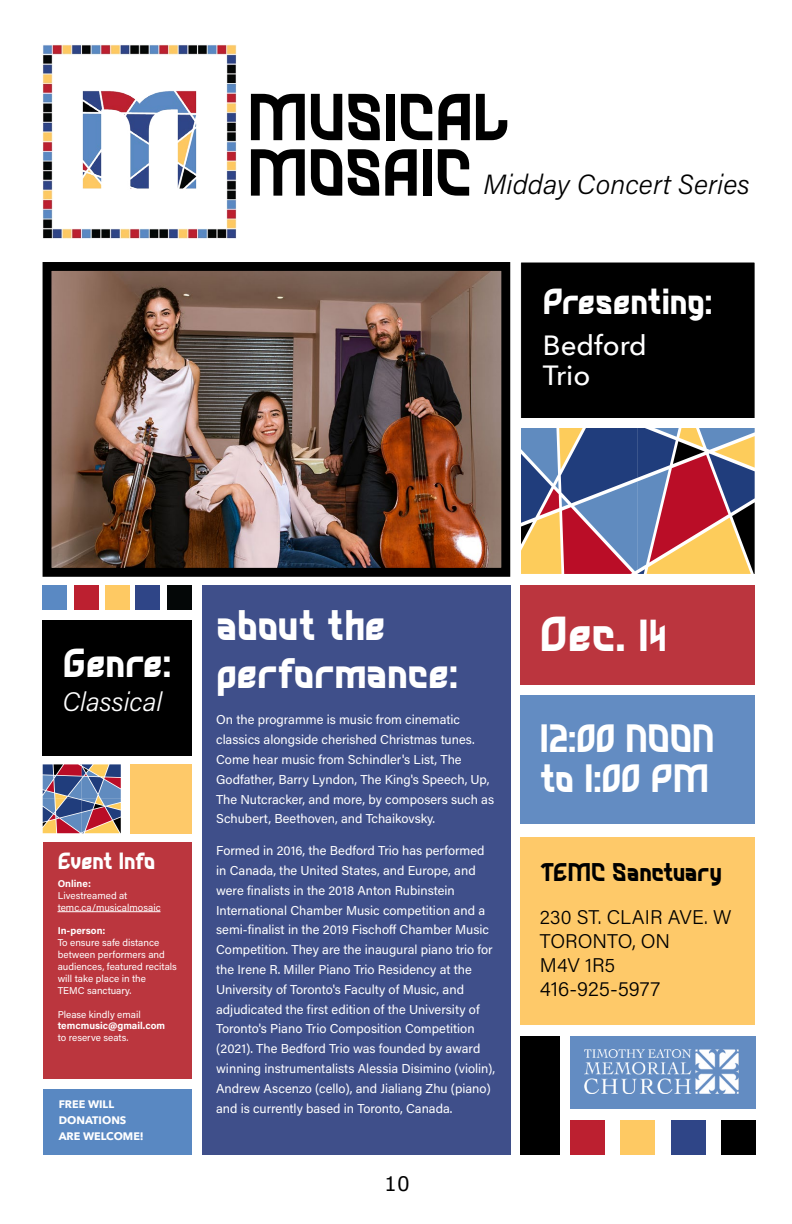
<style>
.page{position:relative;width:792px;height:1224px;background:#fff}
.page>*{position:absolute;margin:0;border:0;box-sizing:border-box;transform-origin:0 0}
.t1{font:800 61.4px "Mandorlato";color:#000}
.t2{font:800 45.6px "Mandorlato";color:#fff}
.t3{font:800 39.6px/47.6px "Mandorlato";letter-spacing:-.01em;color:#fff}
.t4{font:800 37.6px "Mandorlato";letter-spacing:-.005em;color:#fff}
.t5{font:800 36.6px/39.6px "Mandorlato";color:#fff}
.t6{font:800 33.6px "Mandorlato";letter-spacing:-.01em;color:#fff}
.t7{font:italic 300 27.8px "Acumin Pro";color:#000}
.t8{font:500 27.8px/29.6px "Avenir Next";color:#fff}
.t9{font:italic 300 26.8px "Acumin Pro";color:#fff}
.t10{font:800 23.8px "Mandorlato";letter-spacing:-.01em;color:#000}
.t11{font:800 21.8px "Mandorlato";letter-spacing:-.03em;color:#fff}
.t12{font:300 20.8px "Acumin Pro";color:#000}
.t13{font:20px "Verdana";color:#000}
.t14{font:300 19.8px/23.8px "Acumin Pro";color:#000}
.t15{font:12.8px/19.8px "Acumin Pro";color:#fff}
.t16{font:700 10.8px/16.4px "Avenir Next";color:#fff}
.t17{font:10px/11.8px "Acumin Pro";color:#fff}
.t18{font:700 10px "Acumin Pro";color:#fff}
.s1{font-family:"Mandorlato";font-weight:800;font-style:normal;font-size:61.4px}
.s2{font-size:41.6px}
.s3{font-family:"Final Frontier Old Style";font-weight:400}
</style>
<div class="page">
<div style="left:521px;top:585px;width:234px;height:99px;background:#bb353e"></div>
<img style="left:53px;top:272px;width:447px;height:295px">
<div style="left:43px;top:262px;width:467px;height:315px;border:9px solid #000"></div>
<img style="left:43px;top:45px;width:194px;height:194px">
<svg style="left:521px;top:428px;width:234px;height:146px;background:#8f717b"></svg>
<div style="left:202px;top:585px;width:308px;height:569px;background:#3f4f8a"></div>
<div style="left:521px;top:695px;width:234px;height:129px;background:#638cc2"></div>
<div style="left:521px;top:837px;width:234px;height:188px;background:#fec969"></div>
<div style="left:43px;top:585px;width:24px;height:24px;background:#5a89c3"></div>
<div style="left:168px;top:585px;width:24px;height:24px;background:#040707"></div>
<div style="left:105px;top:585px;width:24px;height:24px;background:#fec963"></div>
<div style="left:136px;top:585px;width:24px;height:24px;background:#2f4587"></div>
<div style="left:74px;top:585px;width:24px;height:24px;background:#bc2030"></div>
<div style="left:43px;top:620px;width:149px;height:136px;background:#000"></div>
<div style="left:130px;top:764px;width:62px;height:69px;background:#fec969"></div>
<svg style="left:43px;top:764px;width:78px;height:69px;background:#817287"></svg>
<div style="left:570px;top:1036px;width:185px;height:73px;background:#638cc2"></div>
<img style="left:585px;top:1049px;width:153px;height:44px">
<div style="left:521px;top:262px;width:234px;height:157px;background:#000"></div>
<div style="left:520px;top:262px;width:236px;height:158px;border:1px solid #fff"></div>
<div style="left:521px;top:418px;width:234px;height:10px;background:#fff"></div>
<div style="left:521px;top:1036px;width:39px;height:118px;background:#000"></div>
<div style="left:721px;top:1120px;width:34px;height:34px;background:#000"></div>
<div style="left:621px;top:1120px;width:34px;height:34px;background:#fec963"></div>
<div style="left:671px;top:1120px;width:34px;height:34px;background:#2f4587"></div>
<div style="left:570px;top:1120px;width:35px;height:34px;background:#bc2030"></div>
<div style="left:43px;top:842px;width:149px;height:236px;background:#bb363e"></div>
<div style="left:43px;top:1089px;width:149px;height:65px;background:#5988c2"></div>
<hr style="left:58px;top:911px;width:103px;height:1px;background:#fff">
<h1 class="t1" style="left:248px;top:72px;width:263px">MUSICAL</h1>
<h3 class="t7" style="left:248px;top:165px;width:503px"><span class="s1">MOSAIC</span> Midday Concert Series</h3>
<h3 class="t6" style="left:543px;top:277px;width:171px">Presenting:</h3>
<h3 class="t8" style="left:543px;top:330px;width:105px">Bedford<br>Trio</h3>
<h3 class="t4" style="left:63px;top:635px;width:110px">Genre:</h3>
<h3 class="t9" style="left:63px;top:683px;width:101px">Classical</h3>
<h3 class="t11" style="left:58px;top:845px;width:99px">Event Info</h3>
<p class="t18" style="left:58px;top:876px;width:35px">Online:</p>
<p class="t17" style="left:58px;top:889px;width:104px">Livestreamed at temc.ca/musicalmosaic</p>
<p class="t18" style="left:58px;top:924px;width:49px">In-person:</p>
<p class="t17" style="left:58px;top:936px;width:121px">To ensure safe distance between performers and audiences, featured recitals will take place in the<br>TEMC sanctuary.</p>
<p class="t17" style="left:58px;top:1008px;width:84px">Please kindly email</p>
<p class="t18" style="left:58px;top:1019px;width:109px">temcmusic@gmail.com</p>
<p class="t17" style="left:58px;top:1032px;width:72px">to reserve seats.</p>
<p class="t16" style="left:59px;top:1096px;width:87px">FREE WILL<br>DONATIONS<br>ARE WELCOME!</p>
<h3 class="t3" style="left:216px;top:601px;width:243px">about the performance:</h3>
<p class="t15" style="left:216px;top:710px;width:279px">On the programme is music from cinematic classics alongside cherished Christmas tunes.<br>Come hear music from Schindler's List, The Godfather, Barry Lyndon, The King's Speech, Up, The Nutcracker, and more, by composers such as Schubert, Beethoven, and Tchaikovsky.</p>
<p class="t15" style="left:216px;top:840px;width:281px">Formed in 2016, the Bedford Trio has performed in Canada, the United States, and Europe, and were finalists in the 2018 Anton Rubinstein International Chamber Music competition and a semi-finalist in the 2019 Fischoff Chamber Music Competition. They are the inaugural piano trio for the Irene R. Miller Piano Trio Residency at the University of Toronto's Faculty of Music, and adjudicated the first edition of the University of Toronto's Piano Trio Composition Competition (2021). The Bedford Trio was founded by award winning instrumentalists Alessia Disimino (violin), Andrew Ascenzo (cello), and Jialiang Zhu (piano) and is currently based in Toronto, Canada.</p>
<h3 class="t13" style="left:384px;top:1170px;width:27px">10</h3>
<h2 class="t2" style="left:540px;top:600px;width:128px">Dec. <span class="s2">I</span><span class="s3">4</span></h2>
<h3 class="t5" style="left:540px;top:718px;width:176px">I2:00 NOON to I:00 PM</h3>
<h3 class="t10" style="left:540px;top:854px;width:184px">TEMC Sanctuary</h3>
<h3 class="t14" style="left:540px;top:905px;width:193px">230 ST. CLAIR AVE. W<br>TORONTO, ON<br>M4V 1R5</h3>
<h3 class="t12" style="left:540px;top:974px;width:122px">416-925-5977</h3>
</div>
